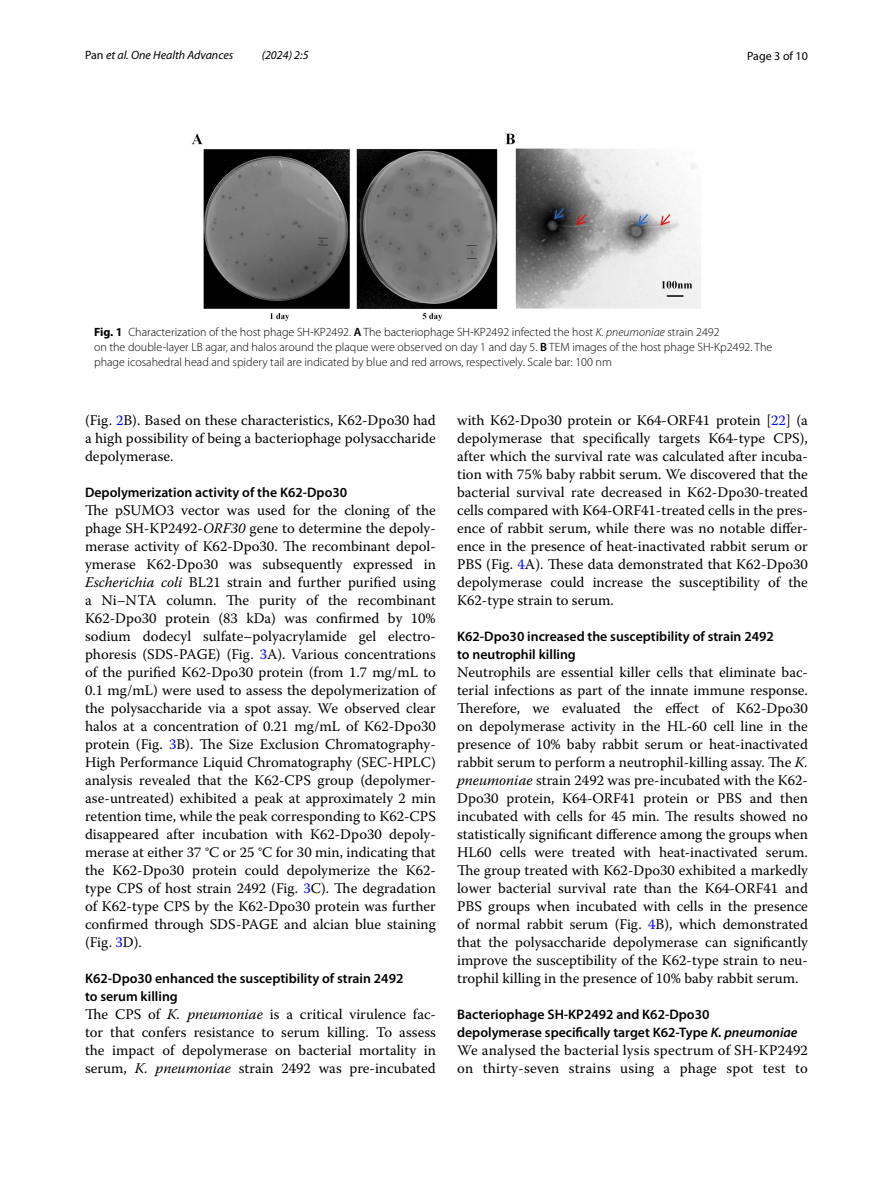
<style>
.page{position:relative;width:893px;height:1187px;background:#fff}
.page>*{position:absolute;margin:0;border:0;box-sizing:border-box;transform-origin:0 0}
.t1{font:14.7px/18px "Warnock Pro";color:#000;text-align:justify}
.t2{font:600 13.8px/18px "Myriad Pro";color:#000}
.t3{font:300 12px/15px "Myriad Pro";color:#000}
.t4{font:italic 12px "Myriad Pro";color:#000}
.t5{font:12px "Myriad Pro";color:#000}
.s1{font-style:normal}
.s2{font-weight:700}
.s3{font-weight:600}
.s4{font-style:italic}
.s5{color:#00f}
</style>
<div class="page">
<img style="left:191px;top:133px;width:510px;height:188px">
<p class="t4" style="left:85px;top:48px;width:150px"><span class="s1">Pan</span> et al. One Health Advances</p>
<p class="t4" style="left:262px;top:48px;width:48px">(2024) 2:5</p>
<p class="t5" style="left:747px;top:48px;width:62px">Page 3 of 10</p>
<p class="t3" style="left:94px;top:325px;width:680px"><span class="s2">Fig. 1</span> Characterization of the host phage SH-KP2492. <span class="s3">A</span> The bacteriophage SH-KP2492 infected the host <span class="s4">K. pneumoniae</span> strain 2492<br>on the double-layer LB agar, and halos around the plaque were observed on day 1 and day 5. <span class="s3">B</span> TEM images of the host phage SH-Kp2492. The phage icosahedral head and spidery tail are indicated by blue and red arrows, respectively. Scale bar: 100 nm</p>
<p class="t1" style="left:85px;top:411px;width:352px">(Fig. <span class="s5">2</span>B). Based on these characteristics, K62-Dpo30 had a high possibility of being a bacteriophage polysaccharide depolymerase.</p>
<p class="t2" style="left:85px;top:483px;width:264px">Depolymerization activity of the K62‑Dpo30</p>
<p class="t1" style="left:85px;top:501px;width:352px">The pSUMO3 vector was used for the cloning of the phage SH-KP2492-<span class="s4">ORF30</span> gene to determine the depoly&shy;merase activity of K62-Dpo30. The recombinant depol&shy;ymerase K62-Dpo30 was subsequently expressed in <span class="s4">Escherichia coli</span> BL21 strain and further purified using a Ni–NTA column. The purity of the recombinant K62-Dpo30 protein (83 kDa) was confirmed by 10% sodium dodecyl sulfate–polyacrylamide gel electro&shy;phoresis (SDS-PAGE) (Fig. <span class="s5">3</span>A). Various concentrations of the purified K62-Dpo30 protein (from 1.7 mg/mL to 0.1 mg/mL) were used to assess the depolymerization of the polysaccharide via a spot assay. We observed clear halos at a concentration of 0.21 mg/mL of K62-Dpo30 protein (Fig. <span class="s5">3</span>B). The Size Exclusion Chromatography-High Performance Liquid Chromatography (SEC-HPLC) analysis revealed that the K62-CPS group (depolymer&shy;ase-untreated) exhibited a peak at approximately 2 min retention time, while the peak corresponding to K62-CPS disappeared after incubation with K62-Dpo30 depoly&shy;merase at either 37 °C or 25 °C for 30 min, indicating that the K62-Dpo30 protein could depolymerize the K62- type CPS of host strain 2492 (Fig. <span class="s5">3</span>C). The degradation of K62-type CPS by the K62-Dpo30 protein was further confirmed through SDS-PAGE and alcian blue staining (Fig. <span class="s5">3</span>D).</p>
<p class="t2" style="left:85px;top:969px;width:320px">K62‑Dpo30 enhanced the susceptibility of strain 2492 to serum killing</p>
<p class="t1" style="left:85px;top:1005px;width:352px">The CPS of <span class="s4">K. pneumoniae</span> is a critical virulence fac&shy;tor that confers resistance to serum killing. To assess the impact of depolymerase on bacterial mortality in serum, <span class="s4">K. pneumoniae</span> strain 2492 was pre-incubated</p>
<p class="t1" style="left:457px;top:411px;width:352px">with K62-Dpo30 protein or K64-ORF41 protein [<span class="s5">22</span>] (a depolymerase that specifically targets K64-type CPS), after which the survival rate was calculated after incuba&shy;tion with 75% baby rabbit serum. We discovered that the bacterial survival rate decreased in K62-Dpo30-treated cells compared with K64-ORF41-treated cells in the pres&shy;ence of rabbit serum, while there was no notable differ&shy;ence in the presence of heat-inactivated rabbit serum or PBS (Fig. <span class="s5">4</span>A). These data demonstrated that K62-Dpo30 depolymerase could increase the susceptibility of the K62-type strain to serum.</p>
<p class="t2" style="left:457px;top:627px;width:318px">K62‑Dpo30 increased the susceptibility of strain 2492 to neutrophil killing</p>
<p class="t1" style="left:457px;top:663px;width:352px">Neutrophils are essential killer cells that eliminate bac&shy;terial infections as part of the innate immune response.<br>Therefore, we evaluated the effect of K62-Dpo30 on depolymerase activity in the HL-60 cell line in the presence of 10% baby rabbit serum or heat-inactivated rabbit serum to perform a neutrophil-killing assay. The <span class="s4">K. pneumoniae</span> strain 2492 was pre-incubated with the K62- Dpo30 protein, K64-ORF41 protein or PBS and then incubated with cells for 45 min. The results showed no statistically significant difference among the groups when HL60 cells were treated with heat-inactivated serum.<br>The group treated with K62-Dpo30 exhibited a markedly lower bacterial survival rate than the K64-ORF41 and PBS groups when incubated with cells in the presence of normal rabbit serum (Fig. <span class="s5">4</span>B), which demonstrated that the polysaccharide depolymerase can significantly improve the susceptibility of the K62-type strain to neu&shy;trophil killing in the presence of 10% baby rabbit serum.</p>
<p class="t2" style="left:457px;top:1005px;width:342px">Bacteriophage SH‑KP2492 and K62‑Dpo30 depolymerase specifically target K62‑Type <span class="s4">K. pneumoniae</span></p>
<p class="t1" style="left:457px;top:1041px;width:352px">We analysed the bacterial lysis spectrum of SH-KP2492 on thirty-seven strains using a phage spot test to</p>
</div>
